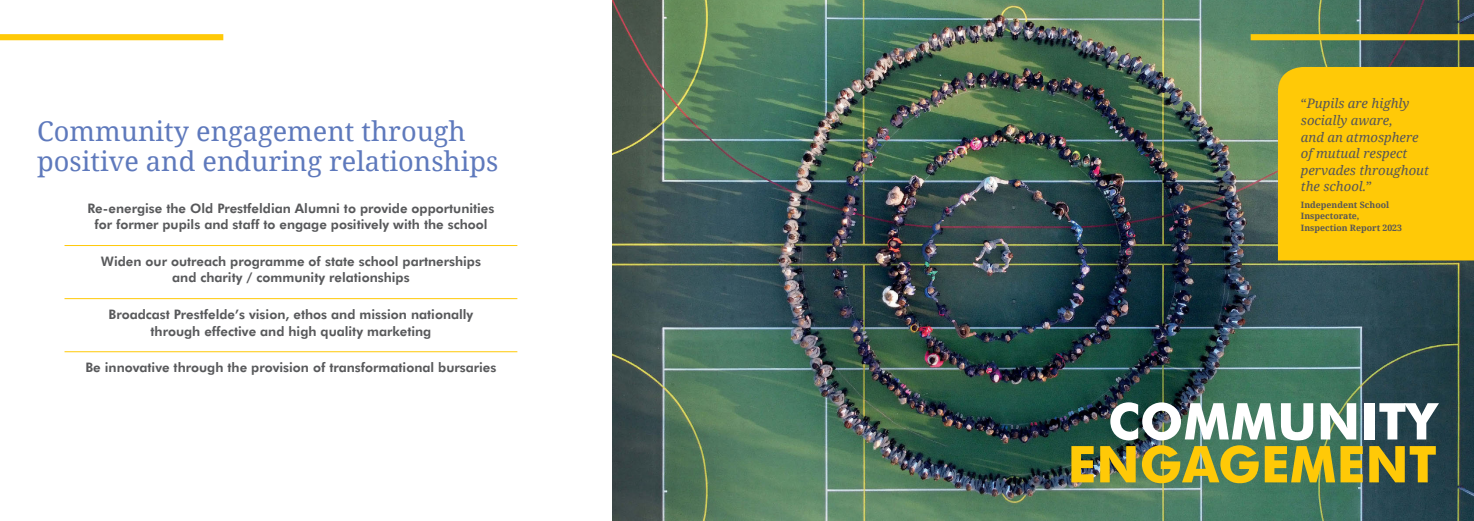
<style>
.page{position:relative;width:1474px;height:521px;background:#fff}
.page>*{position:absolute;margin:0;border:0;box-sizing:border-box;transform-origin:0 0}
.t1{font:700 50.75px "Futura BT";color:#ffc907}
.t2{font:700 50.75px "Futura BT";color:#fff}
.t3{font:27.12px/30.6px "Noto Serif";color:#5e79bc}
.t4{font:800 13.12px/16.6px "Futura BT";color:#58595b;text-align:center}
.t5{font:italic 13.12px/16.6px "Noto Serif";color:#575657}
.t6{font:700 8.75px/11.4px "Noto Serif";color:#575657}
.s1{font-style:normal}
</style>
<div class="page">
<img style="left:613px;top:0;width:860px;height:521px">
<div style="left:1250px;top:34px;width:223px;height:6px;background:#ffc907"></div>
<div style="left:0;top:34px;width:223px;height:6px;background:#ffc907"></div>
<hr style="left:64px;top:245px;width:453px;height:1px;background:#ffc907">
<hr style="left:64px;top:298px;width:453px;height:1px;background:#ffc907">
<hr style="left:64px;top:351px;width:453px;height:1px;background:#ffc907">
<div style="left:1277px;top:67px;width:196px;height:193px;background:#ffc907"></div>
<h2 class="t3" style="left:37px;top:114px;width:463px">Community engagement through positive and enduring relationships</h2>
<p class="t4" style="left:87px;top:200px;width:408px">Re-energise the Old Prestfeldian Alumni to provide opportunities for former pupils and staff to engage positively with the school</p>
<p class="t4" style="left:101px;top:253px;width:381px">Widen our outreach programme of state school partnerships and charity / community relationships</p>
<p class="t4" style="left:108px;top:306px;width:366px">Broadcast Prestfelde’s vision, ethos and mission nationally through effective and high quality marketing</p>
<p class="t4" style="left:85px;top:359px;width:412px">Be innovative through the provision of transformational bursaries</p>
<p class="t5" style="left:1300px;top:95px;width:130px"><span class="s1">“</span>Pupils are highly socially aware,<br>and an atmosphere of mutual respect pervades throughout the school.<span class="s1">”</span></p>
<p class="t6" style="left:1300px;top:199px;width:103px">Independent School<br>Inspectorate,<br>Inspection Report 2023</p>
<h1 class="t2" style="left:1108px;top:390px;width:120px">COMMU</h1>
<h1 class="t2" style="left:1316px;top:390px;width:121px">NITY</h1>
<h1 class="t1" style="left:1067px;top:433px;width:371px">ENGAGEMENT</h1>
</div>
